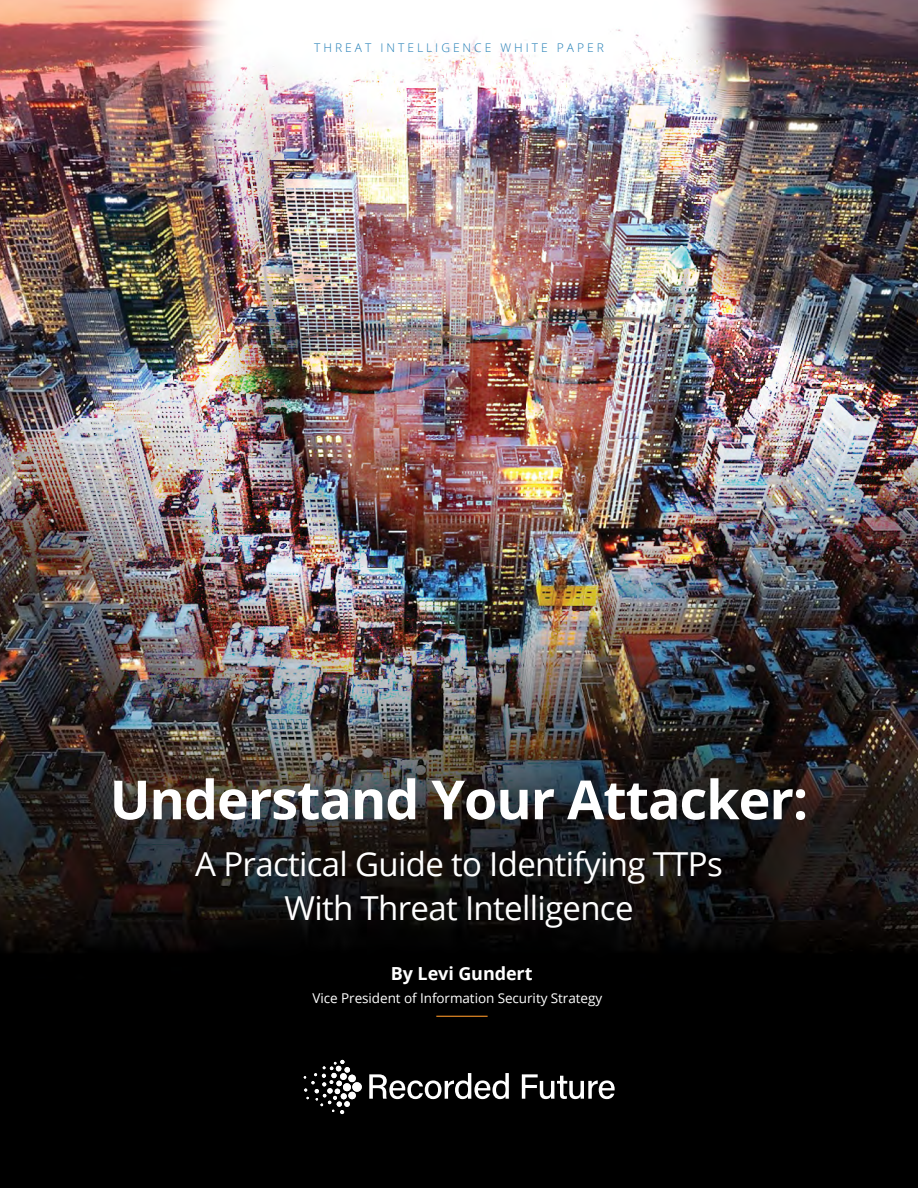
<style>
.page{position:relative;width:918px;height:1188px;background:#fff}
.page>*{position:absolute;margin:0;border:0;box-sizing:border-box;transform-origin:0 0}
.t1{font:700 54px "Open Sans";letter-spacing:-.02em;color:#fff}
.t2{font:33px/43.5px "Open Sans";letter-spacing:-.02em;color:#fff;text-align:center}
.t3{font:700 18px "Open Sans";letter-spacing:-.005em;color:#fff}
.t4{font:13.5px "Open Sans";letter-spacing:-.005em;color:#fff}
.t5{font:300 12px "Open Sans";letter-spacing:.25em;color:#1f7cb5}
</style>
<div class="page">
<img style="left:0;top:0;width:918px;height:1188px">
<hr style="left:436px;top:1016px;width:52px;height:1px;background:#f79428">
<svg style="left:369px;top:1073px;width:246px;height:26px"></svg>
<svg style="left:304px;top:1060px;width:58px;height:54px"></svg>
<div style="left:348px;top:1075px;width:8px;height:7px;background:#fff;border-radius:4px"></div>
<p class="t5" style="left:314px;top:40px;width:291px">THREAT INTELLIGENCE WHITE PAPER</p>
<h1 class="t1" style="left:110px;top:762px;width:700px">Understand Your Attacker:</h1>
<p class="t2" style="left:195px;top:842px;width:529px">A Practical Guide to Identifying TTPs<br>With Threat Intelligence</p>
<p class="t3" style="left:391px;top:961px;width:143px">By Levi Gundert</p>
<p class="t4" style="left:313px;top:989px;width:291px">Vice President of Information Security Strategy</p>
</div>
